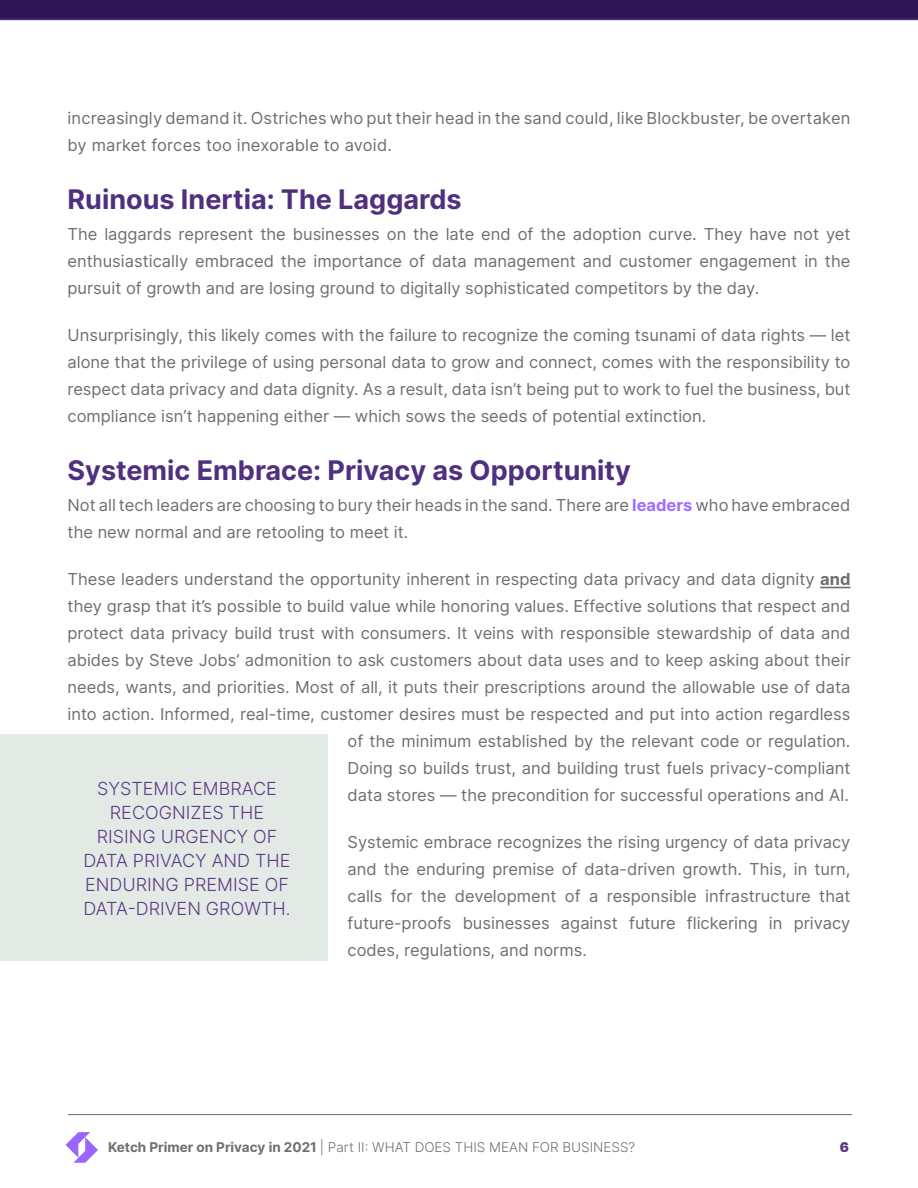
<style>
.page{position:relative;width:918px;height:1188px;background:#fff}
.page>*{position:absolute;margin:0;border:0;box-sizing:border-box;transform-origin:0 0}
.t1{font:700 27px "Inter";color:#50307e}
.t2{font:18px/24px "Inter Light BETA";color:#593a84;text-align:center}
.t3{font:16.5px/27px "Inter";color:#6f6f6c;text-align:justify}
.t4{font:13.5px "Inter Light BETA";color:#6f6f6c}
.t5{font:900 13.5px "Inter";color:#593a84}
.s1{font-weight:700;color:#a16cff}
.s2{font-weight:700}
.s3{font-family:"Inter";font-weight:700}
</style>
<div class="page">
<svg style="left:0;top:0;width:918px;height:20px;background:#311756"></svg>
<svg style="left:66px;top:1132px;width:32px;height:31px"></svg>
<hr style="left:68px;top:1114px;width:784px;height:1px;background:#686864">
<hr style="left:820px;top:587px;width:30px;height:1px;background:#6f6f6c">
<div style="left:0;top:735px;width:327px;height:226px;background:#e3e9e5"></div>
<p class="t3" style="left:68px;top:104px;width:784px">increasingly demand it. Ostriches who put their head in the sand could, like Blockbuster, be overtaken by market forces too inexorable to avoid.</p>
<h1 class="t1" style="left:68px;top:180px;width:396px">Ruinous Inertia: The Laggards</h1>
<p class="t3" style="left:68px;top:220px;width:784px">The laggards represent the businesses on the late end of the adoption curve. They have not yet enthusiastically embraced the importance of data management and customer engagement in the pursuit of growth and are losing ground to digitally sophisticated competitors by the day.</p>
<p class="t3" style="left:68px;top:321px;width:785px">Unsurprisingly, this likely comes with the failure to recognize the coming tsunami of data rights — let alone that the privilege of using personal data to grow and connect, comes with the responsibility to respect data privacy and data dignity. As a result, data isn’t being put to work to fuel the business, but compliance isn’t happening either — which sows the seeds of potential extinction.</p>
<h1 class="t1" style="left:68px;top:451px;width:565px">Systemic Embrace: Privacy as Opportunity</h1>
<p class="t3" style="left:68px;top:491px;width:784px">Not all tech leaders are choosing to bury their heads in the sand. There are <span class="s1">leaders</span> who have embraced the new normal and are retooling to meet it.</p>
<p class="t3" style="left:68px;top:565px;width:785px;text-align:right">These leaders understand the opportunity inherent in respecting data privacy and data dignity <span class="s2">and </span>they grasp that it’s possible to build value while honoring values. Effective solutions that respect and protect data privacy build trust with consumers. It veins with responsible stewardship of data and abides by Steve Jobs’ admonition to ask customers about data uses and to keep asking about their needs, wants, and priorities. Most of all, it puts their prescriptions around the allowable use of data into action. Informed, real-time, customer desires must be respected and put into action regardless of the minimum established by the relevant code or regulation.<br>Doing so builds trust, and building trust fuels privacy-compliant<br>data stores — the precondition for successful operations and AI.</p>
<p class="t3" style="left:347px;top:828px;width:505px">Systemic embrace recognizes the rising urgency of data privacy and the enduring premise of data-driven growth. This, in turn, calls for the development of a responsible infrastructure that future-proofs businesses against future flickering in privacy codes, regulations, and norms.</p>
<p class="t2" style="left:84px;top:776px;width:209px">SYSTEMIC EMBRACE<br>RECOGNIZES THE<br>RISING URGENCY OF<br>DATA PRIVACY AND THE<br>ENDURING PREMISE OF<br>DATA-DRIVEN GROWTH.</p>
<p class="t4" style="left:108px;top:1138px;width:529px"><span class="s3">Ketch Primer on Privacy in 2021</span> | Part II: WHAT DOES THIS MEAN FOR BUSINESS?</p>
<p class="t5" style="left:840px;top:1137px;width:11px">6</p>
</div>
